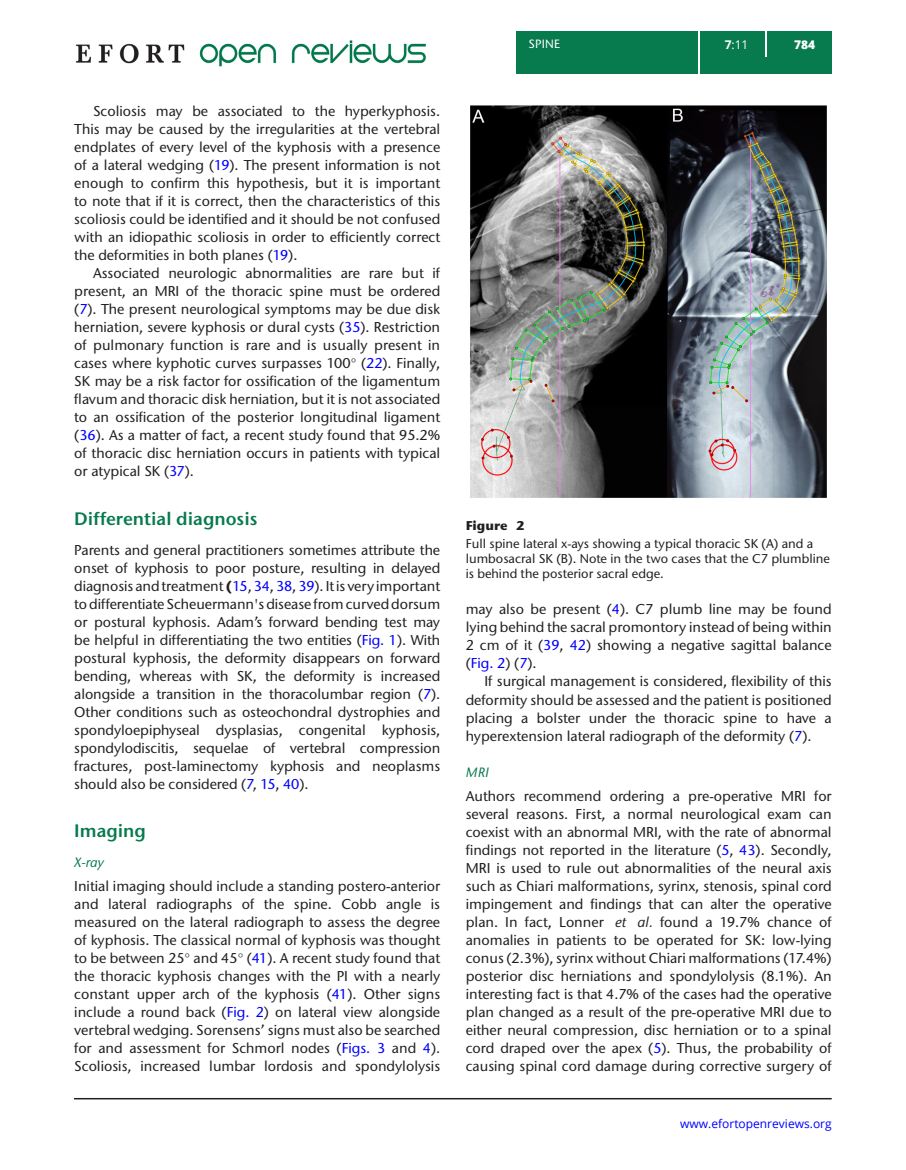
<style>
.page{position:relative;width:906px;height:1170px;background:#fff}
.page>*{position:absolute;margin:0;border:0;box-sizing:border-box;transform-origin:0 0}
.t1{font:600 18px "Stone Sans ITC Std";color:#077a4e}
.TXT{font:500 14.25px/18px "Stone Sans ITC Std";color:#231f20;text-align:justify}
.TXI{font:500 14.25px/18px "Stone Sans ITC Std";color:#231f20;text-align:justify}
.H2-H1{font:italic 500 13.5px "Stone Sans ITC Std";letter-spacing:-.005em;color:#077a4e}
.FC{font:500 12.75px/15px "Stone Sans ITC Std";color:#231f20}
.FC-2{font:700 12.75px "Stone Sans ITC Std";color:#231f20}
.t2{font:12px "Open Sans";color:#00f}
.t3{font:500 12px "Stone Sans ITC Std";letter-spacing:.015em;color:#fff}
.t4{font:12px "Open Sans";color:#fff}
.t5{font:800 12px "Open Sans";color:#fff}
.s1{color:#00f}
.s2{font-family:"STIX General";font-weight:400}
.s3{font-weight:700}
.s4{font-style:italic}
</style>
<div class="page">
<hr style="left:74px;top:1097px;width:757px;height:2px;background:#231f20">
<img style="left:75px;top:40px;width:351px;height:26px">
<div style="left:516px;top:31px;width:315px;height:43px;background:#077a4e"></div>
<hr style="left:698px;top:31px;width:2px;height:43px;background:#fff">
<svg style="left:765px;top:31px;width:1px;height:26px"></svg>
<img style="left:470px;top:105px;width:357px;height:393px">
<p class="TXI" style="left:74px;top:102px;width:367px;text-indent:19px">Scoliosis may be associated to the hyperkyphosis.<br>This may be caused by the irregularities at the vertebral endplates of every level of the kyphosis with a presence of a lateral wedging (<span class="s1">19</span>). The present information is not enough to confirm this hypothesis, but it is important to note that if it is correct, then the characteristics of this scoliosis could be identified and it should be not confused with an idiopathic scoliosis in order to efficiently correct the deformities in both planes (<span class="s1">19</span>).</p>
<p class="TXI" style="left:74px;top:264px;width:367px;text-indent:19px">Associated neurologic abnormalities are rare but if present, an MRI of the thoracic spine must be ordered (<span class="s1">7</span>). The present neurological symptoms may be due disk herniation, severe kyphosis or dural cysts (<span class="s1">35</span>). Restriction of pulmonary function is rare and is usually present in cases where kyphotic curves surpasses 100<span class="s2">°</span> (<span class="s1">22</span>). Finally, SK may be a risk factor for ossification of the ligamentum flavum and thoracic disk herniation, but it is not associated to an ossification of the posterior longitudinal ligament (<span class="s1">36</span>). As a matter of fact, a recent study found that 95.2% of thoracic disc herniation occurs in patients with typical or atypical SK (<span class="s1">37</span>).</p>
<h1 class="t1" style="left:74px;top:507px;width:185px">Differential diagnosis</h1>
<p class="TXT" style="left:74px;top:540px;width:367px">Parents and general practitioners sometimes attribute the onset of kyphosis to poor posture, resulting in delayed diagnosis and treatment <span class="s3">(</span><span class="s1">15</span>, <span class="s1">34</span>, <span class="s1">38</span>, <span class="s1">39</span>). It is very important to differentiate Scheuermann's disease from curved dorsum or postural kyphosis. Adam’s forward bending test may be helpful in differentiating the two entities (<span class="s1">Fig. 1</span>). With postural kyphosis, the deformity disappears on forward bending, whereas with SK, the deformity is increased alongside a transition in the thoracolumbar region (<span class="s1">7</span>).<br>Other conditions such as osteochondral dystrophies and spondyloepiphyseal dysplasias, congenital kyphosis, spondylodiscitis, sequelae of vertebral compression fractures, post-laminectomy kyphosis and neoplasms should also be considered (<span class="s1">7</span>, <span class="s1">15</span>, <span class="s1">40</span>).</p>
<h1 class="t1" style="left:74px;top:819px;width:73px">Imaging</h1>
<p class="H2-H1" style="left:74px;top:853px;width:31px">X-ray</p>
<p class="TXT" style="left:74px;top:876px;width:367px">Initial imaging should include a standing postero-anterior and lateral radiographs of the spine. Cobb angle is measured on the lateral radiograph to assess the degree of kyphosis. The classical normal of kyphosis was thought to be between 25<span class="s2">°</span> and 45<span class="s2">°</span> (<span class="s1">41</span>). A recent study found that the thoracic kyphosis changes with the PI with a nearly constant upper arch of the kyphosis (<span class="s1">41</span>). Other signs include a round back (<span class="s1">Fig. 2</span>) on lateral view alongside vertebral wedging. Sorensens’ signs must also be searched for and assessment for Schmorl nodes (<span class="s1">Figs. 3</span> and <span class="s1">4</span>).<br>Scoliosis, increased lumbar lordosis and spondylolysis</p>
<p class="t3" style="left:528px;top:37px;width:33px">SPINE</p>
<p class="t4" style="left:724px;top:36px;width:25px"><span class="s3">7</span>:11</p>
<p class="t5" style="left:794px;top:35px;width:23px">784</p>
<p class="FC-2" style="left:466px;top:517px;width:61px">Figure 2</p>
<p class="FC" style="left:466px;top:535px;width:366px">Full spine lateral x-ays showing a typical thoracic SK (A) and a lumbosacral SK (B). Note in the two cases that the C7 plumbline is behind the posterior sacral edge.</p>
<p class="TXT" style="left:466px;top:600px;width:367px">may also be present (<span class="s1">4</span>). C7 plumb line may be found lying behind the sacral promontory instead of being within 2 cm of it (<span class="s1">39</span>, <span class="s1">42</span>) showing a negative sagittal balance (<span class="s1">Fig. 2</span>) (<span class="s1">7</span>).</p>
<p class="TXI" style="left:466px;top:672px;width:367px;text-indent:19px">If surgical management is considered, flexibility of this deformity should be assessed and the patient is positioned placing a bolster under the thoracic spine to have a hyperextension lateral radiograph of the deformity (<span class="s1">7</span>).</p>
<h2 class="H2-H1" style="left:466px;top:763px;width:25px">MRI</h2>
<p class="TXT" style="left:466px;top:786px;width:367px">Authors recommend ordering a pre-operative MRI for several reasons. First, a normal neurological exam can coexist with an abnormal MRI, with the rate of abnormal findings not reported in the literature (<span class="s1">5</span>, <span class="s1">43</span>). Secondly, MRI is used to rule out abnormalities of the neural axis such as Chiari malformations, syrinx, stenosis, spinal cord impingement and findings that can alter the operative plan. In fact, Lonner <span class="s4">et al.</span> found a 19.7% chance of anomalies in patients to be operated for SK: low-lying conus (2.3%), syrinx without Chiari malformations (17.4%) posterior disc herniations and spondylolysis (8.1%). An interesting fact is that 4.7% of the cases had the operative plan changed as a result of the pre-operative MRI due to either neural compression, disc herniation or to a spinal cord draped over the apex (<span class="s1">5</span>). Thus, the probability of causing spinal cord damage during corrective surgery of</p>
<p class="t2" style="left:680px;top:1115px;width:153px">www.efortopenreviews.org</p>
</div>
